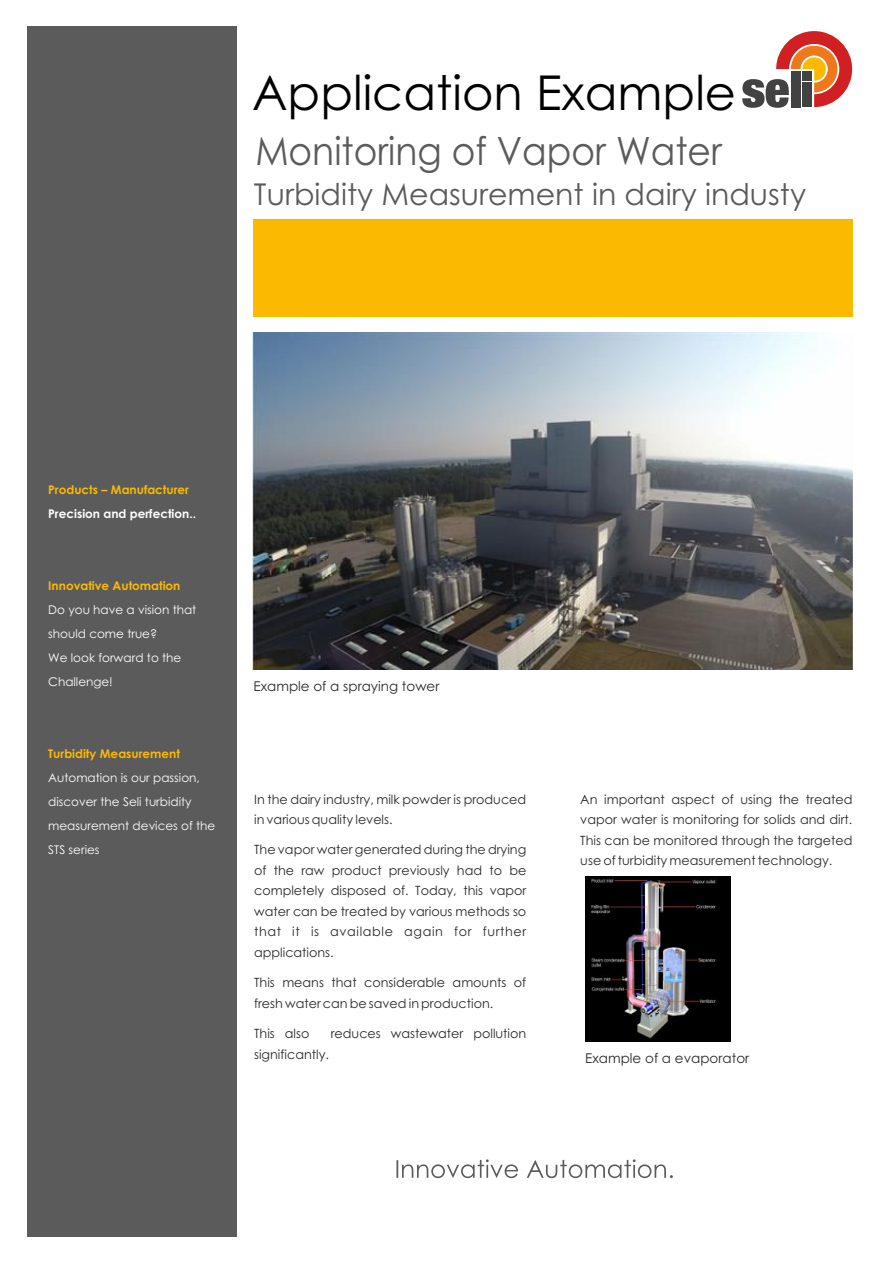
<style>
.page{position:relative;width:893px;height:1263px;background:#fff}
.page>*{position:absolute;margin:0;border:0;box-sizing:border-box;transform-origin:0 0}
.t1{font:48px "Century Gothic";color:#000}
.t2{font:39px "Century Gothic";color:#5b5b5b;scale:.93 1}
.t3{font:30px "Century Gothic";color:#5b5b5b}
.t4{font:13.5px "Century Gothic";color:#2b2a29}
.t5{font:12.75px/20.5px "Century Gothic";color:#2b2a29;text-align:justify}
.t6{font:12px/24px "Century Gothic";color:#fefefe}
.t7{font:700 12px "Century Gothic";color:#fbba00}
.t8{font:700 12px "Century Gothic";color:#fefefe}
</style>
<div class="page">
<div style="left:253px;top:220px;width:599px;height:97px;background:#fbba00"></div>
<svg style="left:396px;top:1159px;width:277px;height:19px"></svg>
<img style="left:252px;top:332px;width:600px;height:337px">
<svg style="left:742px;top:31px;width:110px;height:77px"></svg>
<div style="left:27px;top:26px;width:209px;height:1210px;background:#5b5b5b"></div>
<img style="left:585px;top:876px;width:145px;height:166px">
<h1 class="t1" style="left:252px;top:74px;width:486px">Application Example</h1>
<h2 class="t2" style="left:255px;top:135px;width:503px">Monitoring of Vapor Water</h2>
<h3 class="t3" style="left:254px;top:182px;width:554px">Turbidity Measurement in dairy industy</h3>
<p class="t7" style="left:48px;top:485px;width:142px">Products – Manufacturer</p>
<p class="t8" style="left:48px;top:509px;width:149px">Precision and perfection..</p>
<p class="t7" style="left:48px;top:581px;width:134px">Innovative Automation</p>
<p class="t6" style="left:48px;top:598px;width:150px">Do you have a vision that should come true?<br>We look forward to the<br>Challenge!</p>
<p class="t7" style="left:48px;top:749px;width:133px">Turbidity Measurement</p>
<p class="t6" style="left:48px;top:766px;width:169px">Automation is our passion, discover the Seli turbidity measurement devices of the<br>STS series</p>
<p class="t4" style="left:253px;top:680px;width:187px">Example of a spraying tower</p>
<p class="t5" style="left:254px;top:790px;width:274px">In the dairy industry, milk powder is produced in various quality levels.</p>
<p class="t5" style="left:254px;top:841px;width:274px">The vapor water generated during the drying of the raw product previously had to be completely disposed of. Today, this vapor water can be treated by various methods so that it is available again for further applications.</p>
<p class="t5" style="left:254px;top:973px;width:274px">This means that considerable amounts of fresh water can be saved in production.</p>
<p class="t5" style="left:254px;top:1024px;width:57px">This also</p>
<p class="t5" style="left:331px;top:1024px;width:197px">reduces wastewater pollution</p>
<p class="t5" style="left:254px;top:1045px;width:76px">significantly.</p>
<p class="t5" style="left:580px;top:790px;width:274px">An important aspect of using the treated vapor water is monitoring for solids and dirt.<br>This can be monitored through the targeted use of turbidity measurement technology.</p>
<p class="t4" style="left:585px;top:1052px;width:166px">Example of a evaporator</p>
</div>
